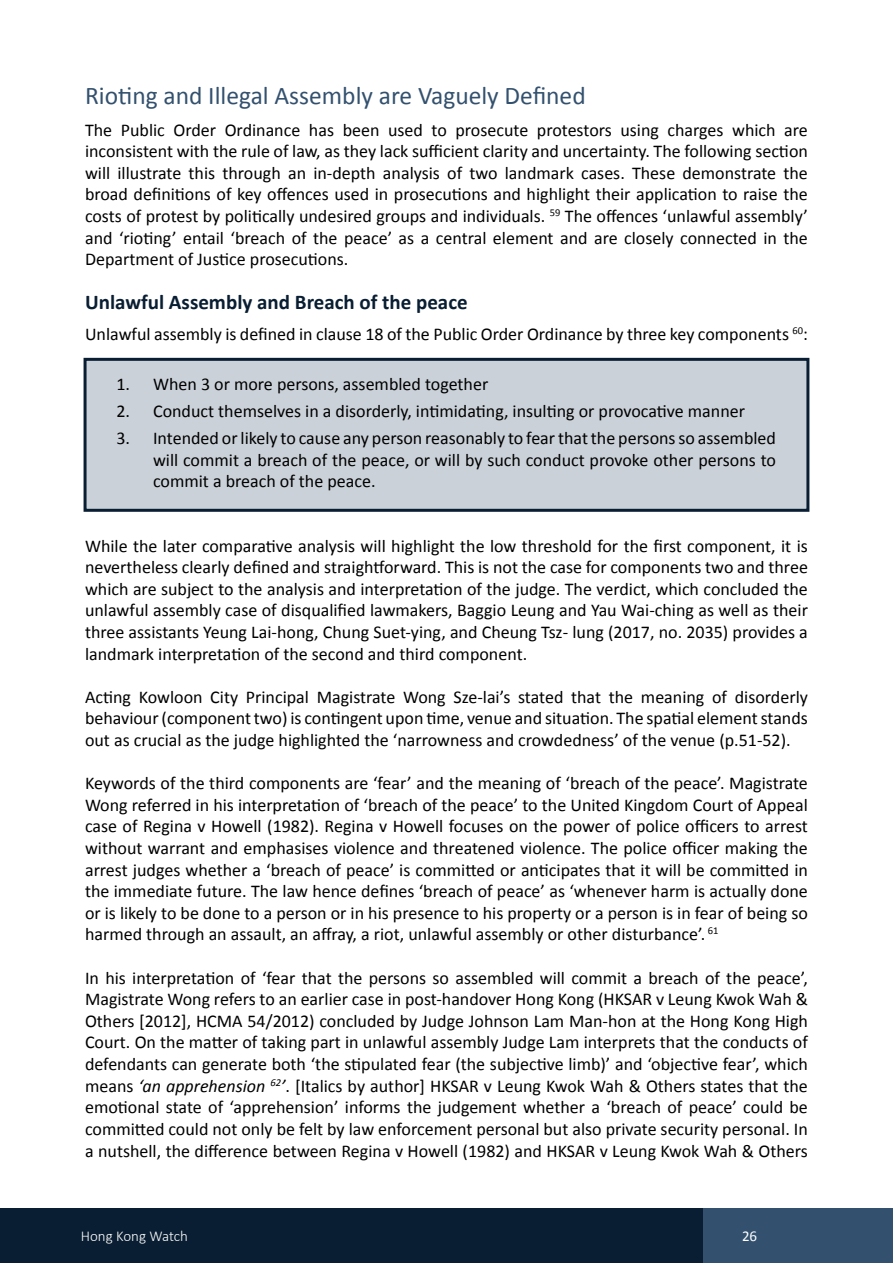
<style>
.page{position:relative;width:893px;height:1263px;background:#fff}
.page>*{position:absolute;margin:0;border:0;box-sizing:border-box;transform-origin:0 0}
.t1{font:25.5px "Calibri";color:#33516e}
.t2{font:700 21px "Calibri";color:#091e32}
.t3{font:18px/21.6px "Calibri";color:#000101;text-align:justify}
.t4{font:18px/21.6px "Calibri";color:#000;text-align:justify}
.t5{font:300 15px "Calibri";color:#fff}
.t6{font:15px "Calibri";color:#fff}
.s1{font-style:italic}
</style>
<div class="page">
<div style="left:84px;top:358px;width:725px;height:154px;background:#cad1d8;border:3px solid #091e32"></div>
<div style="left:0;top:1208px;width:723px;height:55px;background:#091e32"></div>
<div style="left:704px;top:1208px;width:189px;height:55px;background:#33516e"></div>
<h1 class="t1" style="left:85px;top:80px;width:502px">Rioting and Illegal Assembly are Vaguely Defined</h1>
<p class="t3" style="left:85px;top:118px;width:724px">The Public Order Ordinance has been used to prosecute protestors using charges which are inconsistent with the rule of law, as they lack sufficient clarity and uncertainty. The following section will illustrate this through an in-depth analysis of two landmark cases. These demonstrate the broad definitions of key offences used in prosecutions and highlight their application to raise the costs of protest by politically undesired groups and individuals. <sup>59</sup> The offences ‘unlawful assembly’ and ‘rioting’ entail ‘breach of the peace’ as a central element and are closely connected in the Department of Justice prosecutions.</p>
<p class="t2" style="left:85px;top:287px;width:384px">Unlawful Assembly and Breach of the peace</p>
<p class="t3" style="left:85px;top:322px;width:724px">Unlawful assembly is defined in clause 18 of the Public Order Ordinance by three key components <sup>60</sup>:</p>
<p class="t4" style="left:116px;top:373px;width:373px">1. When 3 or more persons, assembled together</p>
<p class="t4" style="left:116px;top:400px;width:630px">2. Conduct themselves in a disorderly, intimidating, insulting or provocative manner</p>
<p class="t4" style="left:153px;top:427px;width:624px;text-indent:-37px">3. Intended or likely to cause any person reasonably to fear that the persons so assembled will commit a breach of the peace, or will by such conduct provoke other persons to commit a breach of the peace.</p>
<p class="t3" style="left:85px;top:534px;width:724px">While the later comparative analysis will highlight the low threshold for the first component, it is nevertheless clearly defined and straightforward. This is not the case for components two and three which are subject to the analysis and interpretation of the judge. The verdict, which concluded the unlawful assembly case of disqualified lawmakers, Baggio Leung and Yau Wai-ching as well as their three assistants Yeung Lai-hong, Chung Suet-ying, and Cheung Tsz- lung (2017, no. 2035) provides a landmark interpretation of the second and third component.</p>
<p class="t3" style="left:85px;top:685px;width:724px">Acting Kowloon City Principal Magistrate Wong Sze-lai’s stated that the meaning of disorderly behaviour (component two) is contingent upon time, venue and situation. The spatial element stands out as crucial as the judge highlighted the ‘narrowness and crowdedness’ of the venue (p.51-52).</p>
<p class="t3" style="left:85px;top:772px;width:724px">Keywords of the third components are ‘fear’ and the meaning of ‘breach of the peace’. Magistrate Wong referred in his interpretation of ‘breach of the peace’ to the United Kingdom Court of Appeal case of Regina v Howell (1982). Regina v Howell focuses on the power of police officers to arrest without warrant and emphasises violence and threatened violence. The police officer making the arrest judges whether a ‘breach of peace’ is committed or anticipates that it will be committed in the immediate future. The law hence defines ‘breach of peace’ as ‘whenever harm is actually done or is likely to be done to a person or in his presence to his property or a person is in fear of being so harmed through an assault, an affray, a riot, unlawful assembly or other disturbance’. <sup>61</sup></p>
<p class="t3" style="left:85px;top:966px;width:724px">In his interpretation of ‘fear that the persons so assembled will commit a breach of the peace’, Magistrate Wong refers to an earlier case in post-handover Hong Kong (HKSAR v Leung Kwok Wah &amp; Others [2012], HCMA 54/2012) concluded by Judge Johnson Lam Man-hon at the Hong Kong High Court. On the matter of taking part in unlawful assembly Judge Lam interprets that the conducts of defendants can generate both ‘the stipulated fear (the subjective limb)’ and ‘objective fear’, which means <span class="s1">‘an apprehension</span> <sup>62</sup><span class="s1">’</span>. [Italics by author] HKSAR v Leung Kwok Wah &amp; Others states that the emotional state of ‘apprehension’ informs the judgement whether a ‘breach of peace’ could be committed could not only be felt by law enforcement personal but also private security personal. In a nutshell, the difference between Regina v Howell (1982) and HKSAR v Leung Kwok Wah &amp; Others</p>
<p class="t5" style="left:81px;top:1226px;width:109px">Hong Kong Watch</p>
<p class="t6" style="left:742px;top:1226px;width:17px">26</p>
</div>
